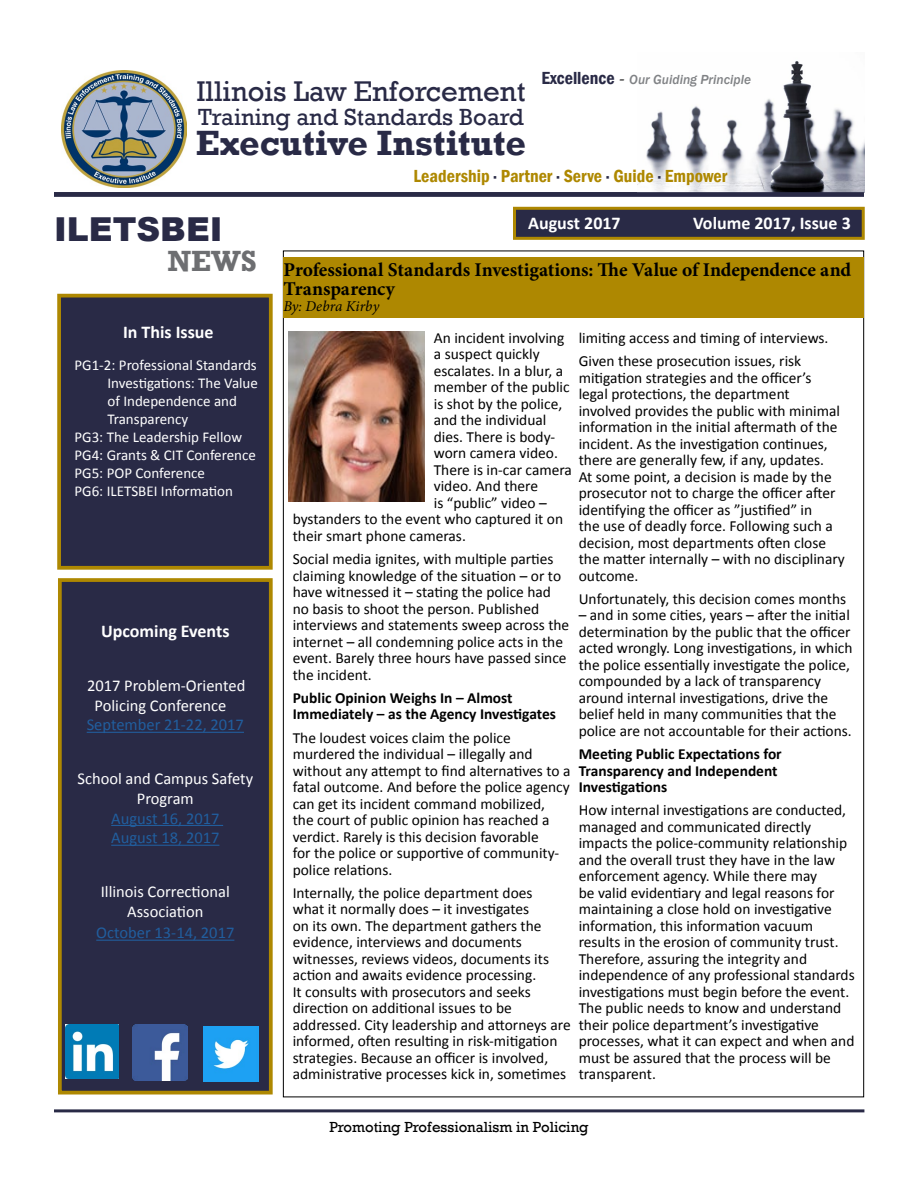
<style>
.page{position:relative;width:918px;height:1188px;background:#fff}
.page>*{position:absolute;margin:0;border:0;box-sizing:border-box;transform-origin:0 0}
.t1{font:700 36px "Rockwell";color:#292a46}
.t2{font:900 33px "Arial";color:#292a46}
.t3{font:700 30px "Rockwell";color:#6d6e71}
.t4{font:29.25px "Rockwell";color:#292a46}
.t5{font:24px "Rockwell";color:#292a46}
.t6{font:700 19.5px/19.5px "Minion Pro";letter-spacing:-.01em;color:#000}
.t7{font:700 18px "Calibri";color:#fff}
.t8{font:600 condensed 18px "Franklin Gothic";color:#ae8801}
.t9{font:16.5px/19.8px "Calibri";color:#fff;text-align:center}
.t10{font:16.5px/19.8px "Calibri";color:#215e9e}
.t11{font:15.45px/16.5px "Calibri";color:#000}
.t12{font:700 15.45px/16.5px "Calibri";color:#000}
.t13{font:15px "Calibri";color:#fff}
.t14{font:15px "Rockwell";color:#000}
.t15{font:italic 15px "Minion Pro";color:#000}
.t16{font:italic 500 13.5px "Franklin Gothic";color:#808285}
.s1{font-weight:600;font-style:normal;font-stretch:condensed;font-size:18px;color:#292a46}
.s2{font-family:"Minion Pro";font-weight:400;font-style:normal;font-size:18px;color:#000}
.s3{color:#292a46}
</style>
<div class="page">
<div style="left:59px;top:296px;width:212px;height:272px;background:#292a46"></div>
<div style="left:57px;top:294px;width:216px;height:276px;border:4px solid #ae8801"></div>
<img style="left:638px;top:61px;width:226px;height:131px">
<div style="left:514px;top:208px;width:349px;height:30px;background:#292a46"></div>
<div style="left:513px;top:207px;width:352px;height:33px;border:3px solid #ae8801"></div>
<div style="left:60px;top:580px;width:211px;height:513px;background:#292a46"></div>
<hr style="left:87px;top:732px;width:157px;height:1px;background:#215e9e">
<hr style="left:111px;top:825px;width:112px;height:1px;background:#215e9e">
<hr style="left:111px;top:845px;width:108px;height:1px;background:#215e9e">
<hr style="left:96px;top:940px;width:138px;height:1px;background:#215e9e">
<div style="left:58px;top:578px;width:215px;height:517px;border:4px solid #ae8801"></div>
<img style="left:65px;top:1025px;width:54px;height:54px">
<hr style="left:54px;top:1109px;width:810px;height:3px;background:#292a46">
<div style="left:54px;top:192px;width:810px;height:5px;background:#292a46"></div>
<img style="left:133px;top:1025px;width:55px;height:56px">
<img style="left:204px;top:1027px;width:54px;height:54px">
<div style="left:283px;top:257px;width:581px;height:61px;background:#ae8801"></div>
<img style="left:62px;top:71px;width:125px;height:117px">
<img style="left:288px;top:331px;width:136px;height:170px">
<h3 class="t4" style="left:196px;top:74px;width:331px">Illinois Law Enforcement</h3>
<h3 class="t5" style="left:198px;top:103px;width:327px">Training and Standards Board</h3>
<h1 class="t1" style="left:196px;top:121px;width:332px">Executive Institute</h1>
<p class="t16" style="left:542px;top:71px;width:211px"><span class="s1">Excellence</span> <span class="s2">-</span> Our Guiding Principle</p>
<h2 class="t2" style="left:54px;top:206px;width:170px">ILETSBEI</h2>
<h3 class="t3" style="left:167px;top:243px;width:91px">NEWS</h3>
<p class="t7" style="left:123px;top:321px;width:92px">In This Issue</p>
<p class="t13" style="left:74px;top:355px;width:184px">PG1-2: Professional Standards</p>
<p class="t13" style="left:107px;top:373px;width:152px">Investigations: The Value</p>
<p class="t13" style="left:107px;top:391px;width:131px">of Independence and</p>
<p class="t13" style="left:107px;top:409px;width:82px">Transparency</p>
<p class="t13" style="left:74px;top:427px;width:169px">PG3: The Leadership Fellow</p>
<p class="t13" style="left:74px;top:445px;width:183px">PG4: Grants &amp; CIT Conference</p>
<p class="t13" style="left:74px;top:463px;width:132px">PG5: POP Conference</p>
<p class="t13" style="left:74px;top:481px;width:160px">PG6: ILETSBEI Information</p>
<p class="t7" style="left:101px;top:620px;width:130px">Upcoming Events</p>
<p class="t9" style="left:95px;top:676px;width:152px;text-align:left;text-indent:-7px">2017 Problem-Oriented<br>Policing Conference</p>
<p class="t10" style="left:87px;top:715px;width:159px">September 21-22, 2017</p>
<p class="t9" style="left:78px;top:769px;width:177px">School and Campus Safety<br>Program</p>
<p class="t10" style="left:111px;top:808px;width:110px">August 16, 2017<br>August 18, 2017</p>
<p class="t9" style="left:101px;top:882px;width:131px">Illinois Correctional<br>Association</p>
<p class="t10" style="left:96px;top:923px;width:140px">October 13-14, 2017</p>
<p class="t8" style="left:414px;top:164px;width:315px">Leadership <span class="s3">·</span> Partner <span class="s3">·</span> Serve <span class="s3">·</span> Guide <span class="s3">·</span> Empower</p>
<p class="t7" style="left:528px;top:212px;width:94px">August 2017</p>
<p class="t7" style="left:693px;top:212px;width:159px">Volume 2017, Issue 3</p>
<p class="t6" style="left:283px;top:259px;width:569px">Professional Standards Investigations: The Value of Independence and<br>Transparency</p>
<p class="t15" style="left:283px;top:296px;width:97px">By: Debra Kirby</p>
<p class="t11" style="left:579px;top:326px;width:251px;line-height:23.2px">limiting access and timing of interviews.<br>Given these prosecution issues, risk</p>
<p class="t11" style="left:579px;top:369px;width:268px">mitigation strategies and the officer’s<br>legal protections, the department involved provides the public with minimal information in the initial aftermath of the incident. As the investigation continues, there are generally few, if any, updates.<br>At some point, a decision is made by the prosecutor not to charge the officer after identifying the officer as ”justified” in<br>the use of deadly force. Following such a decision, most departments often close the matter internally – with no disciplinary outcome.</p>
<p class="t11" style="left:579px;top:591px;width:269px">Unfortunately, this decision comes months</p>
<p class="t11" style="left:579px;top:607px;width:275px">– and in some cities, years – after the initial determination by the public that the officer acted wrongly. Long investigations, in which the police essentially investigate the police, compounded by a lack of transparency around internal investigations, drive the belief held in many communities that the police are not accountable for their actions.</p>
<p class="t12" style="left:579px;top:746px;width:205px">Meeting Public Expectations for<br>Transparency and Independent<br>Investigations</p>
<p class="t11" style="left:579px;top:802px;width:278px">How internal investigations are conducted, managed and communicated directly impacts the police-community relationship and the overall trust they have in the law enforcement agency. While there may<br>be valid evidentiary and legal reasons for maintaining a close hold on investigative information, this information vacuum results in the erosion of community trust.<br>Therefore, assuring the integrity and independence of any professional standards investigations must begin before the event.<br>The public needs to know and understand their police department’s investigative processes, what it can expect and when and must be assured that the process will be transparent.</p>
<p class="t11" style="left:434px;top:330px;width:132px">An incident involving</p>
<p class="t11" style="left:434px;top:346px;width:107px">a suspect quickly</p>
<p class="t11" style="left:434px;top:363px;width:131px">escalates. In a blur, a</p>
<p class="t11" style="left:434px;top:379px;width:137px">member of the public</p>
<p class="t11" style="left:434px;top:396px;width:130px">is shot by the police,</p>
<p class="t11" style="left:434px;top:412px;width:114px">and the individual</p>
<p class="t11" style="left:434px;top:429px;width:123px">dies. There is body-</p>
<p class="t11" style="left:434px;top:445px;width:126px">worn camera video.</p>
<p class="t11" style="left:434px;top:462px;width:140px">There is in-car camera</p>
<p class="t11" style="left:434px;top:478px;width:106px">video. And there</p>
<p class="t11" style="left:434px;top:495px;width:115px">is “public” video –</p>
<p class="t11" style="left:293px;top:511px;width:272px">bystanders to the event who captured it on</p>
<p class="t11" style="left:293px;top:528px;width:175px">their smart phone cameras.</p>
<p class="t11" style="left:293px;top:551px;width:278px">Social media ignites, with multiple parties claiming knowledge of the situation – or to have witnessed it – stating the police had no basis to shoot the person. Published interviews and statements sweep across the internet – all condemning police acts in the event. Barely three hours have passed since the incident.</p>
<p class="t12" style="left:293px;top:689px;width:265px">Public Opinion Weighs In – Almost<br>Immediately – as the Agency Investigates</p>
<p class="t11" style="left:293px;top:729px;width:279px">The loudest voices claim the police murdered the individual – illegally and without any attempt to find alternatives to a fatal outcome. And before the police agency can get its incident command mobilized,<br>the court of public opinion has reached a verdict. Rarely is this decision favorable<br>for the police or supportive of community&shy;police relations.</p>
<p class="t11" style="left:293px;top:885px;width:279px">Internally, the police department does<br>what it normally does – it investigates<br>on its own. The department gathers the evidence, interviews and documents witnesses, reviews videos, documents its action and awaits evidence processing.<br>It consults with prosecutors and seeks direction on additional issues to be addressed. City leadership and attorneys are informed, often resulting in risk-mitigation strategies. Because an officer is involved, administrative processes kick in, sometimes</p>
<p class="t14" style="left:329px;top:1119px;width:261px">Promoting Professionalism in Policing</p>
</div>
